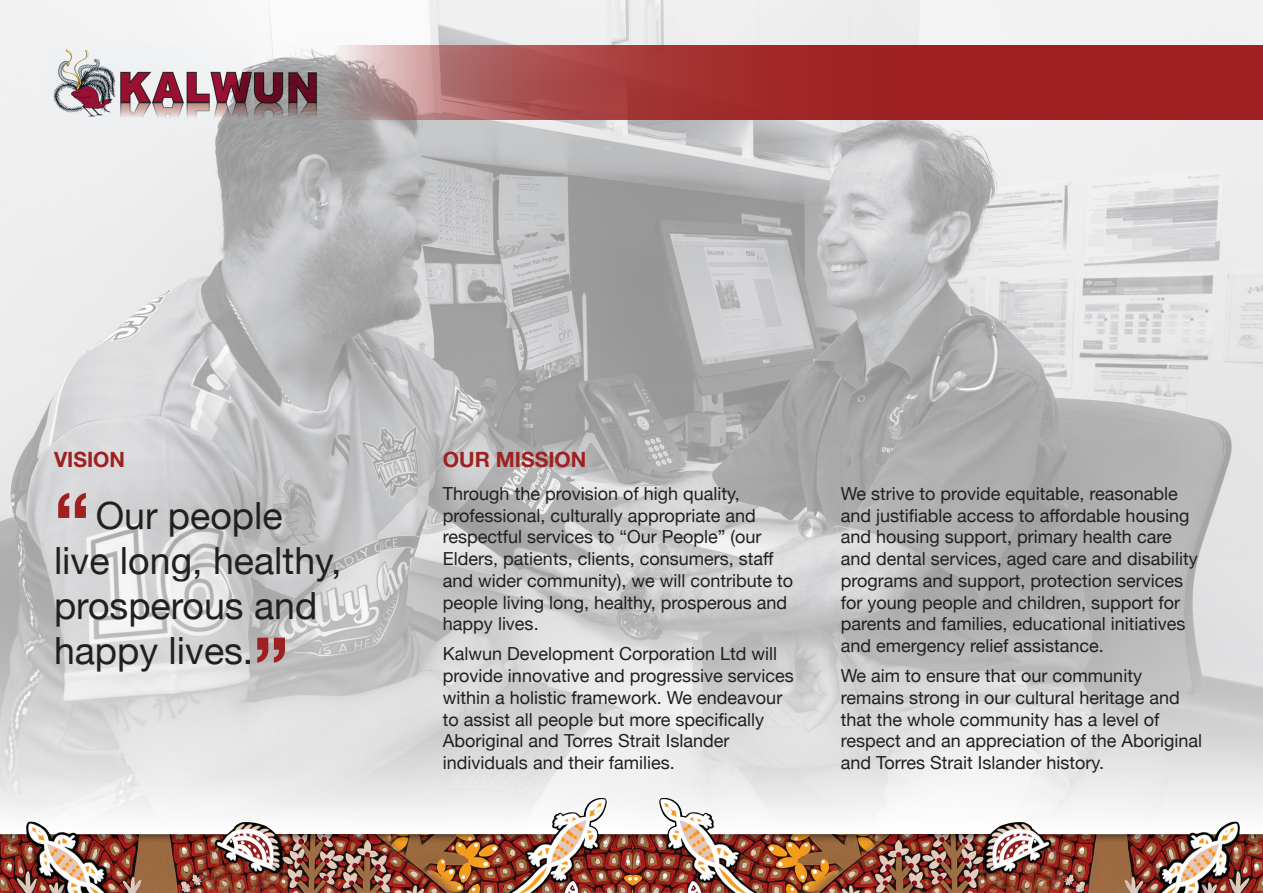
<style>
.page{position:relative;width:1263px;height:893px;background:#fff}
.page>*{position:absolute;margin:0;border:0;box-sizing:border-box;transform-origin:0 0}
.t1{font:700 78px "Helvetica Neue";color:#9f2020}
.t2{font:37.5px/45px "Helvetica Neue";color:#231f20}
.t3{font:700 21px "Helvetica Neue";color:#9f2020}
.t4{font:18px/21.8px "Helvetica Neue";color:#231f20}
</style>
<div class="page">
<img style="left:0;top:0;width:1263px;height:798px">
<svg style="left:46px;top:34px;width:272px;height:90px;fill:#f2f3f3"></svg>
<img style="left:46px;top:46px;width:272px;height:74px">
<svg style="left:330px;top:46px;width:933px;height:74px;background:#a63c3c"></svg>
<img style="left:0;top:798px;width:632px;height:95px">
<img style="left:632px;top:798px;width:631px;height:95px">
<p class="t3" style="left:54px;top:443px;width:73px">VISION</p>
<p class="t3" style="left:443px;top:443px;width:145px">OUR MISSION</p>
<p class="t1" style="left:54px;top:460px;width:38px">“</p>
<p class="t2" style="left:54px;top:495px;width:289px;text-indent:42px">Our people live long, healthy, prosperous and happy lives.</p>
<p class="t1" style="left:253px;top:604px;width:38px">”</p>
<p class="t4" style="left:443px;top:484px;width:352px">Through the provision of high quality, professional, culturally appropriate and respectful services to “Our People” (our Elders, patients, clients, consumers, staff and wider community), we will contribute to people living long, healthy, prosperous and happy lives.</p>
<p class="t4" style="left:443px;top:644px;width:352px">Kalwun Development Corporation Ltd will provide innovative and progressive services within a holistic framework. We endeavour to assist all people but more specifically Aboriginal and Torres Strait Islander individuals and their families.</p>
<p class="t4" style="left:841px;top:484px;width:359px">We strive to provide equitable, reasonable and justifiable access to affordable housing and housing support, primary health care and dental services, aged care and disability programs and support, protection services for young people and children, support for parents and families, educational initiatives and emergency relief assistance.</p>
<p class="t4" style="left:841px;top:666px;width:363px">We aim to ensure that our community remains strong in our cultural heritage and that the whole community has a level of respect and an appreciation of the Aboriginal and Torres Strait Islander history.</p>
</div>
